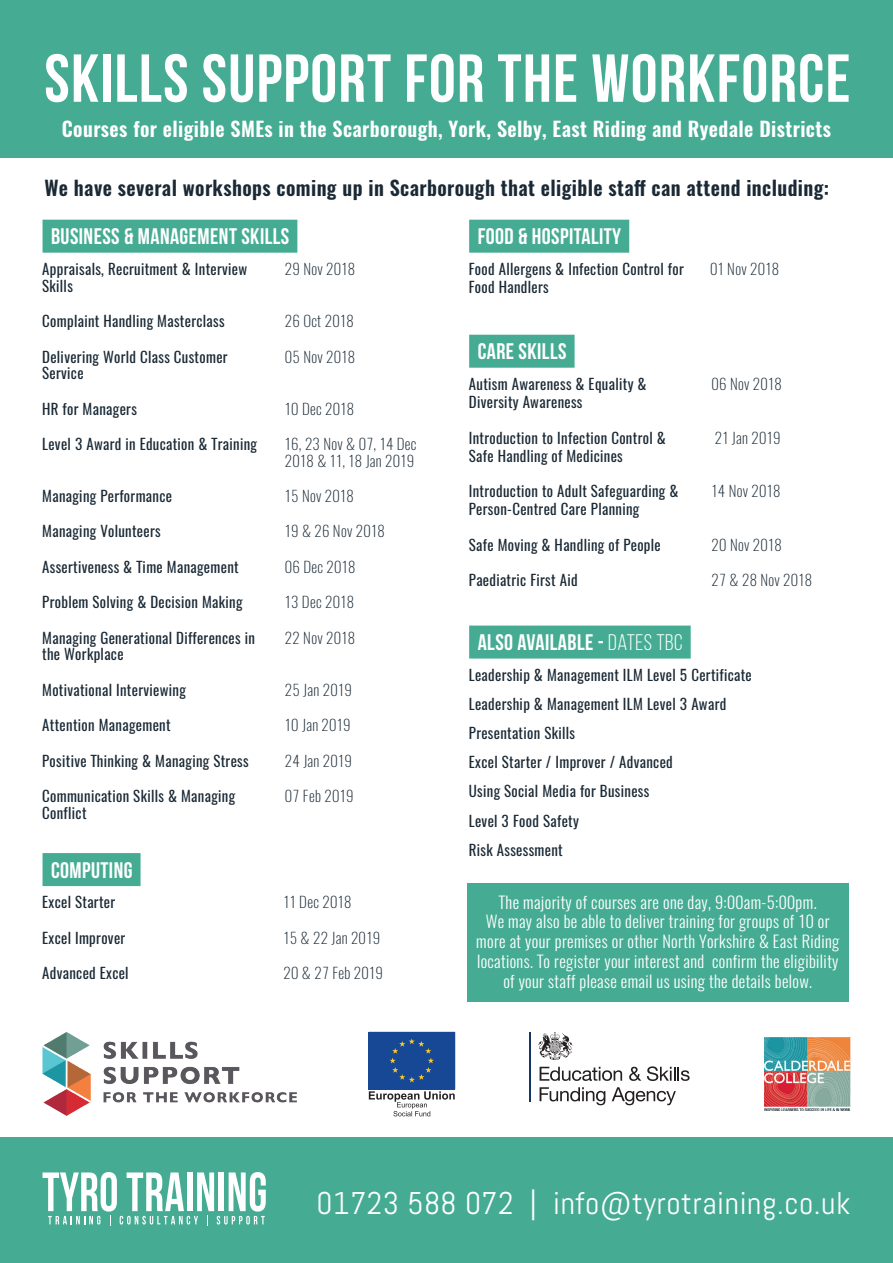
<style>
.page{position:relative;width:893px;height:1263px;background:#fff}
.page>*{position:absolute;margin:0;border:0;box-sizing:border-box;transform-origin:0 0}
.t1{font:67.65px "Bebas Neue";letter-spacing:.02em;color:#fff}
.t2{font:31.35px "Abel";letter-spacing:.02em;color:#fff}
.t3{font:22.5px "Bebas Neue";letter-spacing:.02em;color:#fff}
.t4{font:600 20.1px "Oswald";letter-spacing:.02em;color:#1a2935}
.t5{font:600 20.1px "Oswald";letter-spacing:.02em;color:#fff}
.t6{font:italic 300 16.5px/19.8px "Oswald";letter-spacing:.02em;color:#fff;text-align:center}
.t7{font:italic 15px/29.1px "Oswald";letter-spacing:.02em;color:#1a2935}
.t8{font:200 15px/16.5px "Oswald";letter-spacing:.02em;color:#1a2935}
.s1{font-style:inherit}
</style>
<div class="page">
<div style="left:0;top:0;width:893px;height:157px;background:#45ac93"></div>
<div style="left:0;top:1137px;width:893px;height:126px;background:#45ac93"></div>
<svg style="left:43px;top:1172px;width:223px;height:53px"></svg>
<div style="left:468px;top:883px;width:381px;height:118px;background:#45ac93"></div>
<svg style="left:369px;top:1091px;width:86px;height:25px"></svg>
<div style="left:369px;top:1032px;width:86px;height:57px;background:#174895"></div>
<svg style="left:390px;top:1038px;width:44px;height:44px"></svg>
<hr style="left:530px;top:1032px;width:1px;height:69px;background:#133863">
<svg style="left:540px;top:1067px;width:82px;height:14px"></svg>
<svg style="left:629px;top:1067px;width:12px;height:14px"></svg>
<svg style="left:647px;top:1066px;width:43px;height:15px"></svg>
<svg style="left:540px;top:1087px;width:65px;height:18px"></svg>
<svg style="left:612px;top:1087px;width:64px;height:18px"></svg>
<svg style="left:538px;top:1032px;width:35px;height:28px"></svg>
<img style="left:764px;top:1037px;width:86px;height:74px">
<div style="left:43px;top:220px;width:254px;height:33px;background:#45ac93"></div>
<div style="left:43px;top:853px;width:98px;height:33px;background:#45ac93"></div>
<div style="left:469px;top:220px;width:160px;height:33px;background:#45ac93"></div>
<div style="left:469px;top:335px;width:106px;height:33px;background:#45ac93"></div>
<div style="left:469px;top:625px;width:222px;height:33px;background:#45ac93"></div>
<img style="left:43px;top:1032px;width:254px;height:84px">
<h1 class="t1" style="left:44px;top:41px;width:808px">SKILLS SUPPORT FOR THE WORKFORCE</h1>
<h3 class="t5" style="left:62px;top:114px;width:771px">Courses for eligible SMEs in the Scarborough, York, Selby, East Riding and Ryedale Districts</h3>
<h3 class="t4" style="left:44px;top:174px;width:786px">We have several workshops coming up in Scarborough that eligible staff can attend including:</h3>
<h3 class="t3" style="left:51px;top:224px;width:240px">BUSINESS &amp; MANAGEMENT SKILLS</h3>
<p class="t7" style="left:43px;top:261px;width:209px;line-height:16.5px">Appraisals, Recruitment &amp; Interview<br>Skills</p>
<p class="t8" style="left:285px;top:261px;width:72px">29 Nov 2018</p>
<p class="t7" style="left:43px;top:306px;width:186px">Complaint Handling Masterclass</p>
<p class="t8" style="left:285px;top:313px;width:70px">26 Oct 2018</p>
<p class="t7" style="left:43px;top:348px;width:187px;line-height:16.5px">Delivering World Class Customer<br>Service</p>
<p class="t8" style="left:285px;top:348px;width:72px">05 Nov 2018</p>
<p class="t7" style="left:43px;top:394px;width:98px">HR for Managers</p>
<p class="t8" style="left:285px;top:400px;width:71px">10 Dec 2018</p>
<p class="t7" style="left:43px;top:429px;width:216px">Level 3 Award in Education &amp; Training</p>
<p class="t8" style="left:285px;top:436px;width:133px">16, 23 Nov &amp; 07, 14 Dec<br>2018 &amp; 11, 18 Jan 2019</p>
<p class="t7" style="left:43px;top:481px;width:134px">Managing Performance</p>
<p class="t8" style="left:285px;top:488px;width:70px">15 Nov 2018</p>
<p class="t7" style="left:43px;top:517px;width:122px">Managing Volunteers</p>
<p class="t8" style="left:285px;top:523px;width:101px">19 &amp; 26 Nov 2018</p>
<p class="t7" style="left:43px;top:552px;width:200px">Assertiveness &amp; Time Management</p>
<p class="t8" style="left:285px;top:559px;width:72px">06 Dec 2018</p>
<p class="t7" style="left:43px;top:588px;width:202px">Problem Solving &amp; Decision Making</p>
<p class="t8" style="left:285px;top:594px;width:71px">13 Dec 2018</p>
<p class="t7" style="left:43px;top:630px;width:216px;line-height:16.5px">Managing Generational Differences in the Workplace</p>
<p class="t8" style="left:285px;top:629px;width:72px">22 Nov 2018</p>
<p class="t7" style="left:43px;top:675px;width:145px">Motivational Interviewing</p>
<p class="t8" style="left:285px;top:681px;width:69px">25 Jan 2019</p>
<p class="t7" style="left:43px;top:711px;width:132px">Attention Management</p>
<p class="t8" style="left:285px;top:717px;width:67px">10 Jan 2019</p>
<p class="t7" style="left:43px;top:746px;width:210px">Positive Thinking &amp; Managing Stress</p>
<p class="t8" style="left:285px;top:752px;width:69px">24 Jan 2019</p>
<p class="t7" style="left:43px;top:788px;width:195px;line-height:16.5px">Communication Skills &amp; Managing<br>Conflict</p>
<p class="t8" style="left:285px;top:788px;width:70px">07 Feb 2019</p>
<h3 class="t3" style="left:51px;top:857px;width:83px">COMPUTING</h3>
<p class="t7" style="left:43px;top:888px;width:75px">Excel Starter</p>
<p class="t8" style="left:283px;top:894px;width:69px">11 Dec 2018</p>
<p class="t7" style="left:43px;top:923px;width:85px">Excel Improver</p>
<p class="t8" style="left:283px;top:929px;width:98px">15 &amp; 22 Jan 2019</p>
<p class="t7" style="left:43px;top:959px;width:90px">Advanced Excel</p>
<p class="t8" style="left:283px;top:965px;width:101px">20 &amp; 27 Feb 2019</p>
<h3 class="t3" style="left:478px;top:224px;width:145px">FOOD &amp; HOSPITALITY</h3>
<p class="t7" style="left:469px;top:260px;width:216px;line-height:18px">Food Allergens &amp; Infection Control for<br>Food Handlers</p>
<p class="t8" style="left:710px;top:261px;width:71px">01 Nov 2018</p>
<h3 class="t3" style="left:478px;top:339px;width:90px">CARE SKILLS</h3>
<p class="t7" style="left:469px;top:375px;width:181px;line-height:18px">Autism Awareness &amp; Equality &amp;<br>Diversity Awareness</p>
<p class="t8" style="left:711px;top:376px;width:72px">06 Nov 2018</p>
<p class="t7" style="left:469px;top:428px;width:201px;line-height:18px">Introduction to Infection Control &amp;<br>Safe Handling of Medicines</p>
<p class="t8" style="left:715px;top:429px;width:67px">21 Jan 2019</p>
<p class="t7" style="left:469px;top:482px;width:213px;line-height:18px">Introduction to Adult Safeguarding &amp;<br>Person-Centred Care Planning</p>
<p class="t8" style="left:711px;top:483px;width:71px">14 Nov 2018</p>
<p class="t7" style="left:469px;top:530px;width:196px">Safe Moving &amp; Handling of People</p>
<p class="t8" style="left:711px;top:536px;width:72px">20 Nov 2018</p>
<p class="t7" style="left:469px;top:565px;width:113px">Paediatric First Aid</p>
<p class="t8" style="left:711px;top:572px;width:102px">27 &amp; 28 Nov 2018</p>
<h3 class="t3" style="left:478px;top:630px;width:206px">ALSO AVAILABLE - <span class="s1">DATES TBC</span></h3>
<p class="t7" style="left:469px;top:660px;width:287px">Leadership &amp; Management ILM Level 5 Certificate<br>Leadership &amp; Management ILM Level 3 Award<br>Presentation Skills<br>Excel Starter / Improver / Advanced<br>Using Social Media for Business<br>Level 3 Food Safety<br>Risk Assessment</p>
<p class="t6" style="left:477px;top:892px;width:364px">The majority of courses are one day, 9:00am-5:00pm.<br>We may also be able to deliver training for groups of 10 or more at your premises or other North Yorkshire &amp; East Riding locations. To register your interest and confirm the eligibility of your staff please email us using the details below.</p>
<h2 class="t2" style="left:316px;top:1183px;width:535px">01723 588 072 | info@tyrotraining.co.uk</h2>
</div>
